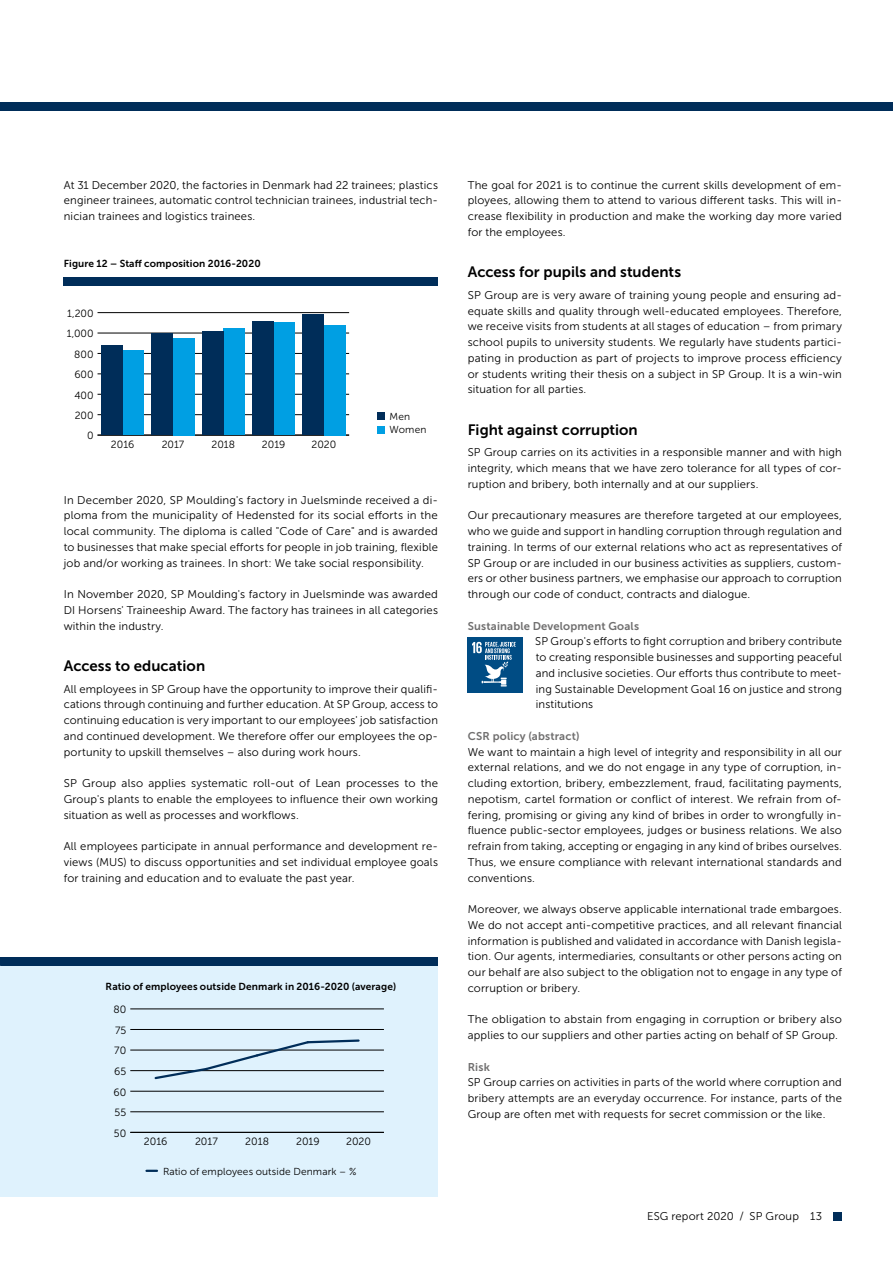
<style>
.page{position:relative;width:893px;height:1263px;background:#fff}
.page>*{position:absolute;margin:0;border:0;box-sizing:border-box;transform-origin:0 0}
.t1{font:15px "Museo Sans 700";letter-spacing:.005em;color:#000}
.t2{font:11.25px/15.8px "Museo Sans 300";letter-spacing:.015em;color:#000;text-align:justify}
.t3{font:11.25px "Museo Sans 700";letter-spacing:.015em;color:#706f6f}
.t4{font:10.5px "Museo Sans 300";color:#000}
.t5{font:10.35px "Museo Sans 300";color:#000}
.t6{font:10.2px "Museo Sans 700";letter-spacing:.01em;color:#000}
.t7{font:10.2px/13.5px "Museo Sans 300";letter-spacing:.015em;color:#000}
</style>
<div class="page">
<div style="left:0;top:965px;width:438px;height:232px;background:#dff2fd"></div>
<div style="left:0;top:957px;width:438px;height:8px;background:#002d59"></div>
<hr style="left:130px;top:1132px;width:254px;height:1px;background:#000">
<hr style="left:130px;top:1111px;width:254px;height:1px;background:#000">
<hr style="left:130px;top:1091px;width:254px;height:1px;background:#000">
<hr style="left:130px;top:1070px;width:254px;height:1px;background:#000">
<hr style="left:130px;top:1050px;width:254px;height:1px;background:#000">
<hr style="left:130px;top:1029px;width:254px;height:1px;background:#000">
<hr style="left:130px;top:1009px;width:254px;height:1px;background:#000">
<svg style="left:153px;top:1039px;width:208px;height:41px"></svg>
<div style="left:64px;top:277px;width:374px;height:9px;background:#002d59"></div>
<hr style="left:98px;top:435px;width:251px;height:1px;background:#000">
<hr style="left:98px;top:414px;width:251px;height:1px;background:#000">
<hr style="left:98px;top:394px;width:251px;height:1px;background:#000">
<hr style="left:98px;top:374px;width:251px;height:1px;background:#000">
<hr style="left:98px;top:353px;width:251px;height:1px;background:#000">
<hr style="left:98px;top:333px;width:251px;height:1px;background:#000">
<hr style="left:98px;top:312px;width:251px;height:1px;background:#000">
<div style="left:123px;top:351px;width:21px;height:84px;background:#009fe3"></div>
<div style="left:173px;top:338px;width:21px;height:97px;background:#009fe3"></div>
<div style="left:223px;top:328px;width:21px;height:107px;background:#009fe3"></div>
<div style="left:274px;top:322px;width:21px;height:113px;background:#009fe3"></div>
<div style="left:324px;top:325px;width:21px;height:110px;background:#009fe3"></div>
<div style="left:102px;top:345px;width:21px;height:90px;background:#002d59"></div>
<div style="left:152px;top:333px;width:21px;height:102px;background:#002d59"></div>
<div style="left:202px;top:332px;width:21px;height:103px;background:#002d59"></div>
<div style="left:252px;top:321px;width:22px;height:114px;background:#002d59"></div>
<div style="left:303px;top:315px;width:21px;height:120px;background:#002d59"></div>
<div style="left:378px;top:413px;width:7px;height:7px;background:#002d59"></div>
<div style="left:378px;top:426px;width:7px;height:7px;background:#009fe3"></div>
<div style="left:468px;top:637px;width:55px;height:56px;background:#004c84"></div>
<svg style="left:472px;top:642px;width:44px;height:44px"></svg>
<svg style="left:146px;top:1170px;width:11px;height:2px"></svg>
<div style="left:0;top:102px;width:893px;height:9px;background:#002d59"></div>
<div style="left:833px;top:1212px;width:9px;height:8px;background:#002d59"></div>
<p class="t2" style="left:64px;top:177px;width:376px">At 31 December 2020, the factories in Denmark had 22 trainees; plastics engineer trainees, automatic control technician trainees, industrial tech&shy;nician trainees and logistics trainees.</p>
<p class="t6" style="left:64px;top:258px;width:198px">Figure 12 – Staff composition 2016-2020</p>
<p class="t5" style="left:67px;top:308px;width:28px">1,200</p>
<p class="t5" style="left:67px;top:328px;width:28px">1,000</p>
<p class="t5" style="left:74px;top:349px;width:21px">800</p>
<p class="t5" style="left:74px;top:369px;width:21px">600</p>
<p class="t5" style="left:74px;top:389px;width:21px">400</p>
<p class="t5" style="left:75px;top:410px;width:20px">200</p>
<p class="t5" style="left:87px;top:430px;width:8px">0</p>
<p class="t5" style="left:111px;top:438px;width:25px">2016</p>
<p class="t5" style="left:162px;top:438px;width:24px">2017</p>
<p class="t5" style="left:212px;top:438px;width:25px">2018</p>
<p class="t5" style="left:262px;top:438px;width:25px">2019</p>
<p class="t5" style="left:312px;top:438px;width:26px">2020</p>
<p class="t7" style="left:390px;top:409px;width:38px">Men<br>Women</p>
<p class="t2" style="left:64px;top:492px;width:376px">In December 2020, SP Moulding's factory in Juelsminde received a di&shy;ploma from the municipality of Hedensted for its social efforts in the local community. The diploma is called "Code of Care" and is awarded to businesses that make special efforts for people in job training, flexible job and/or working as trainees. In short: We take social responsibility.</p>
<p class="t2" style="left:64px;top:586px;width:376px">In November 2020, SP Moulding's factory in Juelsminde was awarded DI Horsens' Traineeship Award. The factory has trainees in all categories within the industry.</p>
<h1 class="t1" style="left:64px;top:657px;width:143px">Access to education</h1>
<p class="t2" style="left:64px;top:681px;width:376px">All employees in SP Group have the opportunity to improve their qualifi&shy;cations through continuing and further education. At SP Group, access to continuing education is very important to our employees' job satisfaction and continued development. We therefore offer our employees the op&shy;portunity to upskill themselves – also during work hours.</p>
<p class="t2" style="left:64px;top:775px;width:376px">SP Group also applies systematic roll-out of Lean processes to the Group's plants to enable the employees to influence their own working situation as well as processes and workflows.</p>
<p class="t2" style="left:64px;top:838px;width:376px">All employees participate in annual performance and development re&shy;views (MUS) to discuss opportunities and set individual employee goals for training and education and to evaluate the past year.</p>
<p class="t6" style="left:106px;top:981px;width:292px">Ratio of employees outside Denmark in 2016-2020 (average)</p>
<p class="t4" style="left:113px;top:1004px;width:14px">80</p>
<p class="t4" style="left:115px;top:1024px;width:13px">75</p>
<p class="t4" style="left:114px;top:1045px;width:14px">70</p>
<p class="t4" style="left:114px;top:1066px;width:14px">65</p>
<p class="t4" style="left:114px;top:1086px;width:14px">60</p>
<p class="t4" style="left:115px;top:1107px;width:13px">55</p>
<p class="t4" style="left:114px;top:1127px;width:14px">50</p>
<p class="t4" style="left:144px;top:1136px;width:25px">2016</p>
<p class="t4" style="left:195px;top:1136px;width:24px">2017</p>
<p class="t4" style="left:245px;top:1136px;width:25px">2018</p>
<p class="t4" style="left:296px;top:1136px;width:25px">2019</p>
<p class="t4" style="left:346px;top:1136px;width:26px">2020</p>
<p class="t7" style="left:163px;top:1165px;width:195px">Ratio of employees outside Denmark – %</p>
<p class="t2" style="left:468px;top:177px;width:376px">The goal for 2021 is to continue the current skills development of em&shy;ployees, allowing them to attend to various different tasks. This will in&shy;crease flexibility in production and make the working day more varied for the employees.</p>
<h1 class="t1" style="left:468px;top:264px;width:215px">Access for pupils and students</h1>
<p class="t2" style="left:468px;top:287px;width:376px">SP Group are is very aware of training young people and ensuring ad&shy;equate skills and quality through well-educated employees. Therefore, we receive visits from students at all stages of education – from primary school pupils to university students. We regularly have students partici&shy;pating in production as part of projects to improve process efficiency or students writing their thesis on a subject in SP Group. It is a win-win situation for all parties.</p>
<h1 class="t1" style="left:468px;top:421px;width:172px">Fight against corruption</h1>
<p class="t2" style="left:468px;top:445px;width:376px">SP Group carries on its activities in a responsible manner and with high integrity, which means that we have zero tolerance for all types of cor&shy;ruption and bribery, both internally and at our suppliers.</p>
<p class="t2" style="left:468px;top:508px;width:376px">Our precautionary measures are therefore targeted at our employees, who we guide and support in handling corruption through regulation and training. In terms of our external relations who act as representatives of SP Group or are included in our business activities as suppliers, custom&shy;ers or other business partners, we emphasise our approach to corruption through our code of conduct, contracts and dialogue.</p>
<p class="t3" style="left:468px;top:619px;width:173px">Sustainable Development Goals</p>
<p class="t2" style="left:535px;top:634px;width:308px">SP Group's efforts to fight corruption and bribery contribute to creating responsible businesses and supporting peaceful and inclusive societies. Our efforts thus contribute to meet&shy;ing Sustainable Development Goal 16 on justice and strong institutions</p>
<p class="t3" style="left:468px;top:730px;width:113px">CSR policy (abstract)</p>
<p class="t2" style="left:468px;top:744px;width:376px">We want to maintain a high level of integrity and responsibility in all our external relations, and we do not engage in any type of corruption, in&shy;cluding extortion, bribery, embezzlement, fraud, facilitating payments, nepotism, cartel formation or conflict of interest. We refrain from of&shy;fering, promising or giving any kind of bribes in order to wrongfully in&shy;fluence public-sector employees, judges or business relations. We also refrain from taking, accepting or engaging in any kind of bribes ourselves.<br>Thus, we ensure compliance with relevant international standards and conventions.</p>
<p class="t2" style="left:468px;top:901px;width:376px">Moreover, we always observe applicable international trade embargoes.<br>We do not accept anti-competitive practices, and all relevant financial information is published and validated in accordance with Danish legisla&shy;tion. Our agents, intermediaries, consultants or other persons acting on our behalf are also subject to the obligation not to engage in any type of corruption or bribery.</p>
<p class="t2" style="left:468px;top:1012px;width:376px">The obligation to abstain from engaging in corruption or bribery also applies to our suppliers and other parties acting on behalf of SP Group.</p>
<p class="t3" style="left:468px;top:1060px;width:24px">Risk</p>
<p class="t2" style="left:468px;top:1075px;width:376px">SP Group carries on activities in parts of the world where corruption and bribery attempts are an everyday occurrence. For instance, parts of the Group are often met with requests for secret commission or the like.</p>
<p class="t2" style="left:647px;top:1209px;width:177px">ESG report 2020 / SP Group 13</p>
</div>
